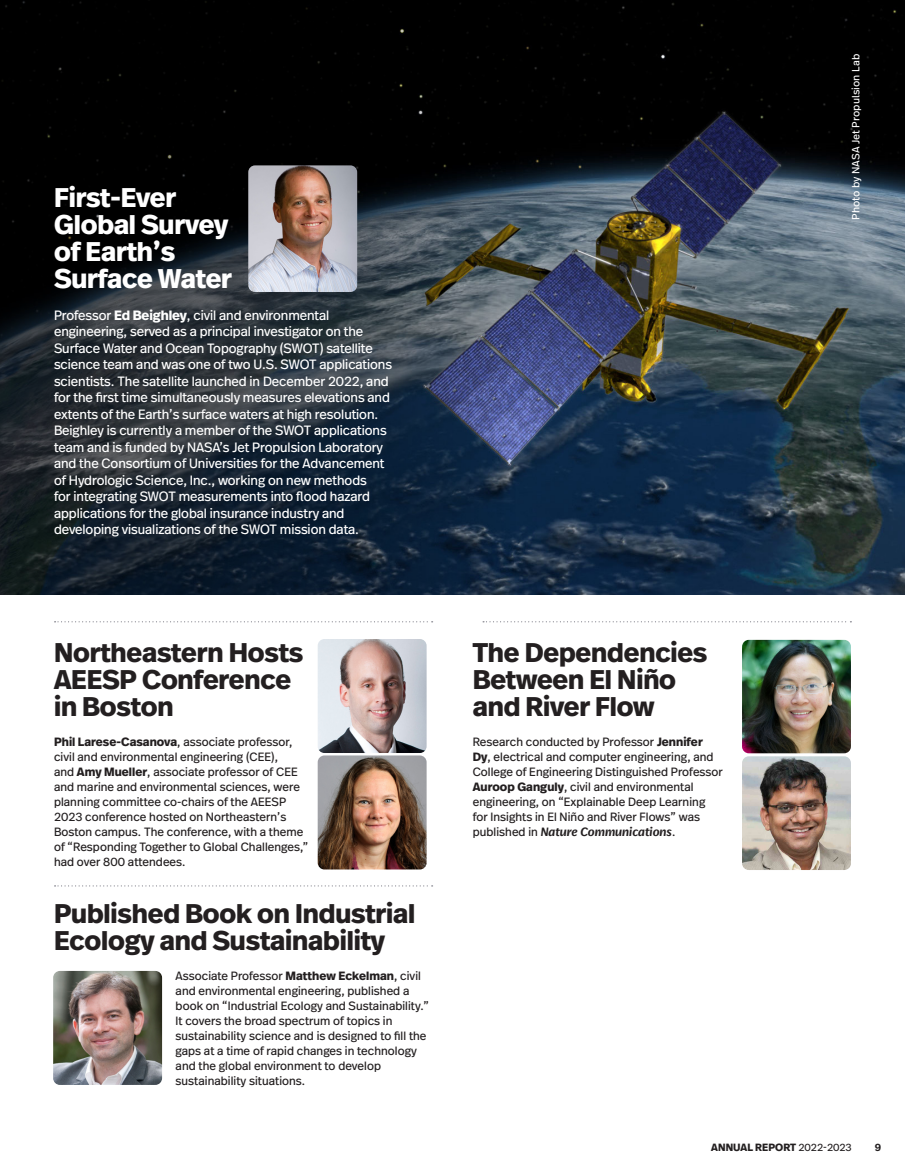
<style>
.page{position:relative;width:905px;height:1175px;background:#fff}
.page>*{position:absolute;margin:0;border:0;box-sizing:border-box;transform-origin:0 0}
.t1{font:700 27px/27px "Real Head Pro";letter-spacing:-.005em;color:#231f20}
.t2{font:700 27px/27px "Real Head Pro";letter-spacing:-.005em;color:#fff}
.t3{font:13.5px/16.5px "Real Head Pro";letter-spacing:-.005em;color:#fff}
.t4{font:12px/15px "Real Head Pro";letter-spacing:.005em;color:#231f20}
.t5{font:10.5px "Real Text Pro";color:#fff}
.t6{font:700 10.5px "Real Head Pro";letter-spacing:.01em;color:#231f20}
.t7{font:600 10.5px "Real Head Pro";color:#231f20}
.s1{font-weight:700}
.s2{font-weight:600;font-style:italic}
.s3{font-weight:400}
</style>
<div class="page">
<img style="left:594px;top:0;width:310px;height:594px">
<svg style="left:0;top:0;width:594px;height:594px;background:#18202a"></svg>
<img style="left:248px;top:165px;width:109px;height:127px">
<img style="left:318px;top:639px;width:108px;height:114px">
<img style="left:53px;top:971px;width:109px;height:113px">
<img style="left:318px;top:755px;width:108px;height:114px">
<svg style="left:483px;top:621px;width:368px;height:1px"></svg>
<svg style="left:55px;top:621px;width:377px;height:1px"></svg>
<svg style="left:55px;top:885px;width:377px;height:1px"></svg>
<img style="left:742px;top:640px;width:108px;height:113px">
<img style="left:742px;top:756px;width:108px;height:114px">
<h1 class="t2" style="left:54px;top:184px;width:179px">First-Ever<br>Global Survey of Earth’s<br>Surface Water</h1>
<p class="t3" style="left:54px;top:306px;width:339px">Professor <span class="s1">Ed Beighley</span>, civil and environmental engineering, served as a principal investigator on the Surface Water and Ocean Topography (SWOT) satellite science team and was one of two U.S. SWOT applications scientists. The satellite launched in December 2022, and for the first time simultaneously measures elevations and extents of the Earth’s surface waters at high resolution.<br>Beighley is currently a member of the SWOT applications team and is funded by NASA’s Jet Propulsion Laboratory and the Consortium of Universities for the Advancement of Hydrologic Science, Inc., working on new methods<br>for integrating SWOT measurements into flood hazard applications for the global insurance industry and developing visualizations of the SWOT mission data.</p>
<h1 class="t1" style="left:54px;top:638px;width:250px">Northeastern Hosts<br>AEESP Conference in Boston</h1>
<p class="t4" style="left:54px;top:734px;width:256px"><span class="s1">Phil Larese-Casanova</span>, associate professor, civil and environmental engineering (CEE),<br>and <span class="s1">Amy Mueller</span>, associate professor of CEE and marine and environmental sciences, were planning committee co-chairs of the AEESP 2023 conference hosted on Northeastern’s Boston campus. The conference, with a theme of “Responding Together to Global Challenges,” had over 800 attendees.</p>
<h1 class="t1" style="left:54px;top:899px;width:363px">Published Book on Industrial<br>Ecology and Sustainability</h1>
<p class="t4" style="left:176px;top:968px;width:255px">Associate Professor <span class="s1">Matthew Eckelman</span>, civil and environmental engineering, published a book on “Industrial Ecology and Sustainability.” It covers the broad spectrum of topics in sustainability science and is designed to fill the gaps at a time of rapid changes in technology and the global environment to develop sustainability situations.</p>
<p class="t5" style="left:848px;top:220px;width:167px;rotate:-90deg">Photo by NASA Jet Propulsion Lab</p>
<h1 class="t1" style="left:472px;top:638px;width:236px">The Dependencies<br>Between El Niño and River Flow</h1>
<p class="t4" style="left:472px;top:734px;width:251px">Research conducted by Professor <span class="s1">Jennifer Dy</span>, electrical and computer engineering, and College of Engineering Distinguished Professor <span class="s1">Auroop Ganguly</span>, civil and environmental engineering, on “Explainable Deep Learning for Insights in El Niño and River Flows” was published in <span class="s2">Nature Communications</span>.</p>
<p class="t6" style="left:711px;top:1139px;width:142px">ANNUAL REPORT <span class="s3">2022-2023</span></p>
<p class="t7" style="left:874px;top:1140px;width:8px">9</p>
</div>
